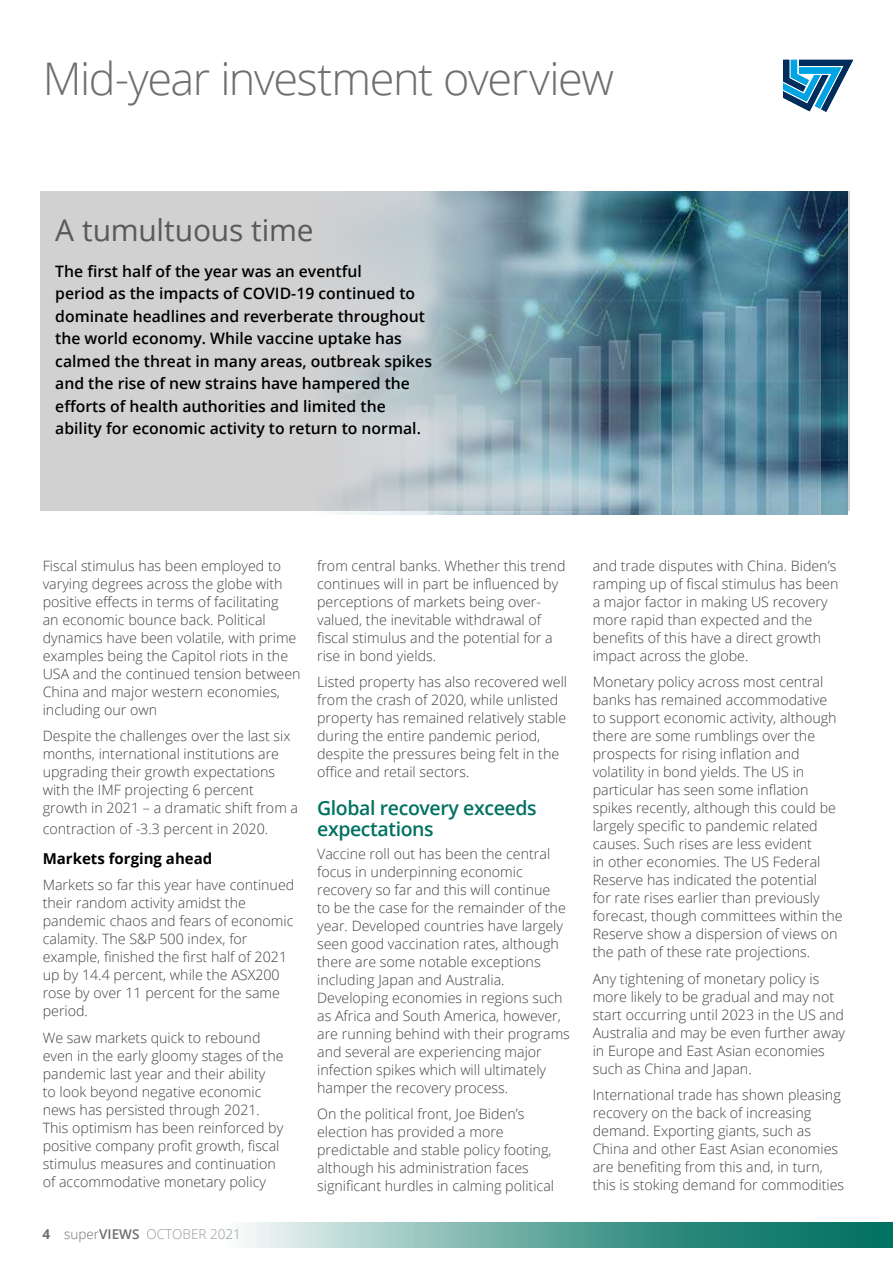
<style>
.page{position:relative;width:893px;height:1263px;background:#fff}
.page>*{position:absolute;margin:0;border:0;box-sizing:border-box;transform-origin:0 0}
.t1{font:300 45px "Open Sans";letter-spacing:-.03em;color:#6d6e71}
.t2{font:30px "Open Sans";letter-spacing:-.005em;color:#58595b}
.t3{font:600 19.5px/21px "Open Sans";letter-spacing:-.02em;color:#007161}
.t4{font:600 15.75px/22.5px "Open Sans";color:#000}
.t5{font:700 15px "Open Sans";color:#000}
.t6{font:300 14.25px/18px "Open Sans";color:#414042}
.t7{font:300 13.5px "Open Sans";color:#95979a}
.s1{font-weight:700;color:#6d6e71}
.s2{color:#6d6e71}
.s3{font-weight:600;color:#6d6e71}
</style>
<div class="page">
<svg style="left:892px;top:1222px;width:1px;height:25px"></svg>
<svg style="left:243px;top:1222px;width:649px;height:25px"></svg>
<div style="left:40px;top:191px;width:810px;height:319px;background:#d1d1d2"></div>
<svg style="left:783px;top:60px;width:70px;height:52px"></svg>
<img style="left:300px;top:191px;width:548px;height:323px">
<h1 class="t1" style="left:43px;top:48px;width:573px">Mid-year investment overview</h1>
<h2 class="t2" style="left:55px;top:210px;width:260px">A tumultuous time</h2>
<p class="t4" style="left:55px;top:259px;width:378px">The first half of the year was an eventful<br>period as the impacts of COVID-19 continued to dominate headlines and reverberate throughout the world economy. While vaccine uptake has calmed the threat in many areas, outbreak spikes and the rise of new strains have hampered the efforts of health authorities and limited the ability for economic activity to return to normal.</p>
<p class="t6" style="left:43px;top:556px;width:259px">Fiscal stimulus has been employed to varying degrees across the globe with positive effects in terms of facilitating<br>an economic bounce back. Political dynamics have been volatile, with prime examples being the Capitol riots in the USA and the continued tension between China and major western economies, including our own</p>
<p class="t6" style="left:43px;top:727px;width:257px">Despite the challenges over the last six months, international institutions are upgrading their growth expectations with the IMF projecting 6 percent growth in 2021 – a dramatic shift from a</p>
<p class="t6" style="left:43px;top:820px;width:227px">contraction of -3.3 percent in 2020.</p>
<p class="t5" style="left:43px;top:848px;width:171px">Markets forging ahead</p>
<p class="t6" style="left:43px;top:876px;width:253px">Markets so far this year have continued their random activity amidst the pandemic chaos and fears of economic calamity. The S&amp;P 500 index, for example, finished the first half of 2021 up by 14.4 percent, while the ASX200 rose by over 11 percent for the same period.</p>
<p class="t6" style="left:43px;top:1028px;width:242px">We saw markets quick to rebound even in the early gloomy stages of the pandemic last year and their ability<br>to look beyond negative economic news has persisted through 2021.<br>This optimism has been reinforced by positive company profit growth, fiscal stimulus measures and continuation of accommodative monetary policy</p>
<p class="t7" style="left:43px;top:1225px;width:200px"><span class="s1">4</span> <span class="s2">super</span><span class="s3">VIEWS</span> OCTOBER 2021</p>
<p class="t6" style="left:317px;top:556px;width:250px">from central banks. Whether this trend continues will in part be influenced by perceptions of markets being over&shy;valued, the inevitable withdrawal of fiscal stimulus and the potential for a rise in bond yields.</p>
<p class="t6" style="left:317px;top:673px;width:251px">Listed property has also recovered well from the crash of 2020, while unlisted property has remained relatively stable during the entire pandemic period, despite the pressures being felt in the office and retail sectors.</p>
<h3 class="t3" style="left:317px;top:797px;width:221px">Global recovery exceeds expectations</h3>
<p class="t6" style="left:317px;top:844px;width:254px">Vaccine roll out has been the central focus in underpinning economic recovery so far and this will continue<br>to be the case for the remainder of the year. Developed countries have largely seen good vaccination rates, although there are some notable exceptions including Japan and Australia.<br>Developing economies in regions such as Africa and South America, however, are running behind with their programs and several are experiencing major infection spikes which will ultimately hamper the recovery process.</p>
<p class="t6" style="left:317px;top:1104px;width:238px">On the political front, Joe Biden’s election has provided a more predictable and stable policy footing, although his administration faces significant hurdles in calming political</p>
<p class="t6" style="left:593px;top:556px;width:247px">and trade disputes with China. Biden’s ramping up of fiscal stimulus has been a major factor in making US recovery more rapid than expected and the benefits of this have a direct growth impact across the globe.</p>
<p class="t6" style="left:593px;top:673px;width:252px">Monetary policy across most central banks has remained accommodative to support economic activity, although there are some rumblings over the prospects for rising inflation and volatility in bond yields. The US in particular has seen some inflation spikes recently, although this could be largely specific to pandemic related causes. Such rises are less evident<br>in other economies. The US Federal Reserve has indicated the potential<br>for rate rises earlier than previously forecast, though committees within the Reserve show a dispersion of views on the path of these rate projections.</p>
<p class="t6" style="left:593px;top:969px;width:254px">Any tightening of monetary policy is more likely to be gradual and may not start occurring until 2023 in the US and Australia and may be even further away in Europe and East Asian economies such as China and Japan.</p>
<p class="t6" style="left:593px;top:1086px;width:253px">International trade has shown pleasing recovery on the back of increasing demand. Exporting giants, such as China and other East Asian economies are benefiting from this and, in turn, this is stoking demand for commodities</p>
</div>
